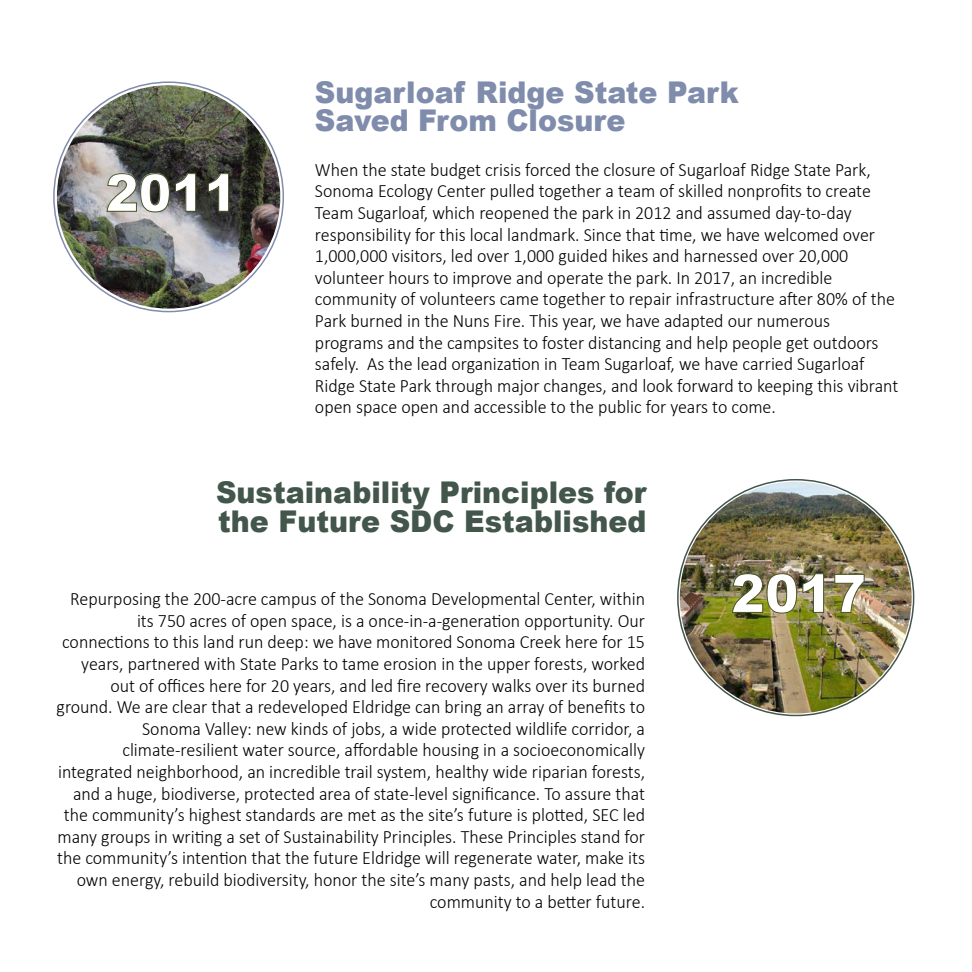
<style>
.page{position:relative;width:972px;height:972px;background:#fff}
.page>*{position:absolute;margin:0;border:0;box-sizing:border-box;transform-origin:0 0}
.t1{font:900 53.25px "Arial";color:#fff;scale:.95 1}
.t2{font:900 51.75px "Arial";color:#fff;scale:.95 1}
.t3{font:900 30px/28.5px "Arial";color:#42564b;scale:.95 1}
.t4{font:900 30px/28.5px "Arial";color:#808cac;scale:.95 1}
.t5{font:300 18.9px/21.6px "Calibri";color:#000;scale:.95 1}
</style>
<div class="page">
<img style="left:680px;top:482px;width:232px;height:232px;border-radius:116px">
<img style="left:57px;top:85px;width:223px;height:224px;border-radius:112px">
<svg style="left:107px;top:173px;width:89px;height:39px"></svg>
<svg style="left:208px;top:173px;width:21px;height:39px"></svg>
<img style="left:732px;top:573px;width:92px;height:40px">
<svg style="left:834px;top:574px;width:31px;height:39px"></svg>
<h2 class="t2" style="left:106px;top:155px;width:140px">2011</h2>
<h3 class="t4" style="left:315px;top:77px;width:448px">Sugarloaf Ridge State Park<br>Saved From Closure</h3>
<p class="t5" style="left:315px;top:158px;width:616px">When the state budget crisis forced the closure of Sugarloaf Ridge State Park, Sonoma Ecology Center pulled together a team of skilled nonprofits to create Team Sugarloaf, which reopened the park in 2012 and assumed day-to-day responsibility for this local landmark. Since that time, we have welcomed over 1,000,000 visitors, led over 1,000 guided hikes and harnessed over 20,000 volunteer hours to improve and operate the park. In 2017, an incredible community of volunteers came together to repair infrastructure after 80% of the Park burned in the Nuns Fire. This year, we have adapted our numerous programs and the campsites to foster distancing and help people get outdoors safely. As the lead organization in Team Sugarloaf, we have carried Sugarloaf Ridge State Park through major changes, and look forward to keeping this vibrant open space open and accessible to the public for years to come.</p>
<h3 class="t3" style="left:216px;top:477px;width:455px">Sustainability Principles for the Future SDC Established</h3>
<p class="t5" style="left:57px;top:588px;width:621px;text-align:right">Repurposing the 200-acre campus of the Sonoma Developmental Center, within its 750 acres of open space, is a once-in-a-generation opportunity. Our connections to this land run deep: we have monitored Sonoma Creek here for 15 years, partnered with State Parks to tame erosion in the upper forests, worked out of offices here for 20 years, and led fire recovery walks over its burned ground. We are clear that a redeveloped Eldridge can bring an array of benefits to Sonoma Valley: new kinds of jobs, a wide protected wildlife corridor, a climate-resilient water source, affordable housing in a socioeconomically integrated neighborhood, an incredible trail system, healthy wide riparian forests, and a huge, biodiverse, protected area of state-level significance. To assure that the community’s highest standards are met as the site’s future is plotted, SEC led many groups in writing a set of Sustainability Principles. These Principles stand for the community’s intention that the future Eldridge will regenerate water, make its own energy, rebuild biodiversity, honor the site’s many pasts, and help lead the community to a better future.</p>
<h1 class="t1" style="left:731px;top:555px;width:144px">2017</h1>
</div>
